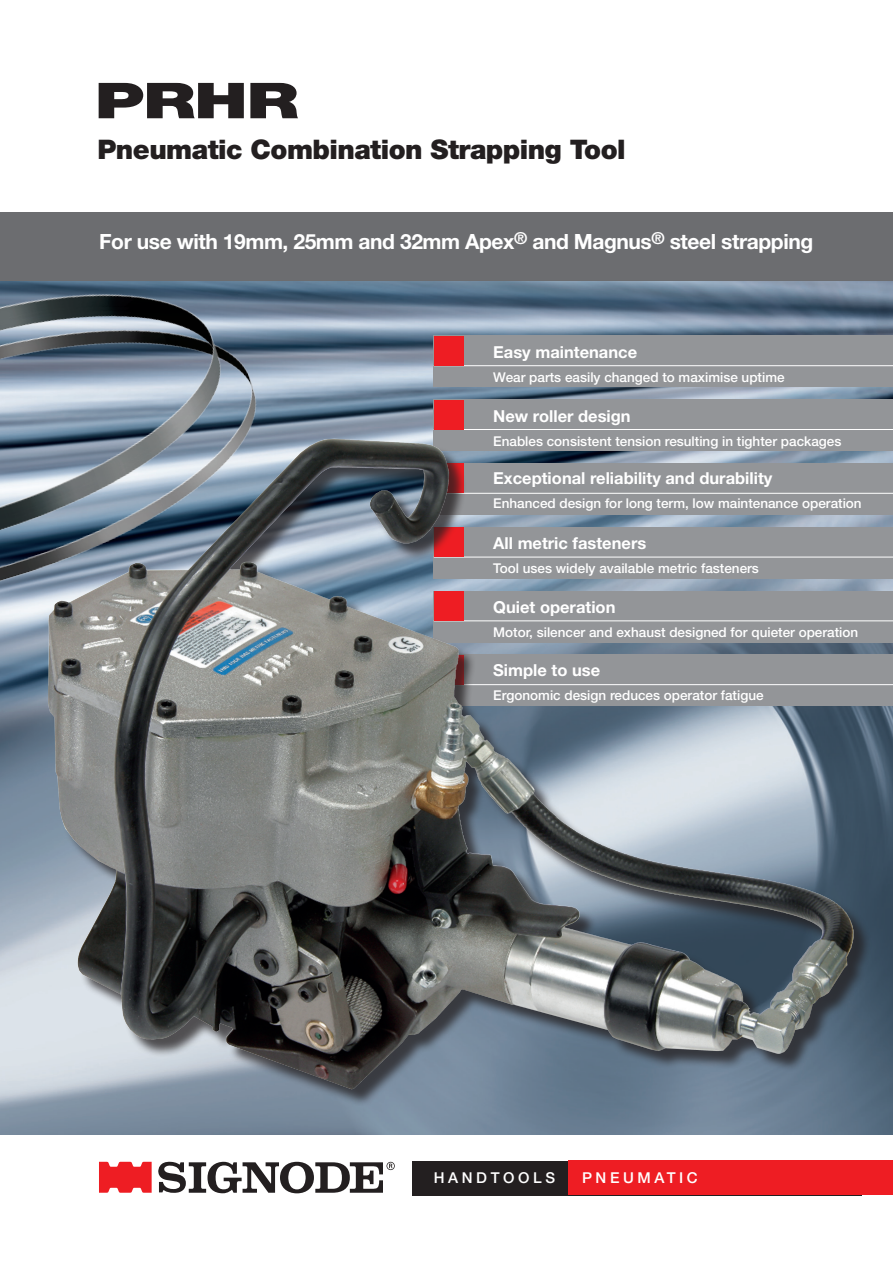
<style>
.page{position:relative;width:893px;height:1263px;background:#fff}
.page>*{position:absolute;margin:0;border:0;box-sizing:border-box;transform-origin:0 0}
.t1{font:900 49.5px "Helvetica Neue LT Std";color:#231f20;scale:1.43 1}
.t2{font:900 27px "Helvetica Neue LT Std";letter-spacing:-.02em;color:#231f20}
.t3{font:700 21px "Helvetica Neue LT Std";letter-spacing:-.02em;color:#fff}
.t4{font:700 16.5px "Helvetica Neue LT Std";color:#fff}
.t5{font:500 15px "Helvetica Neue LT Std";letter-spacing:.24em;color:#fff}
.t6{font:500 13.5px "Helvetica Neue LT Std";color:#fff}
</style>
<div class="page">
<img style="left:0;top:281px;width:893px;height:854px">
<div style="left:0;top:213px;width:893px;height:68px;background:#6c6d70"></div>
<div style="left:412px;top:1161px;width:450px;height:34px;background:#231f20"></div>
<div style="left:569px;top:1161px;width:324px;height:34px;background:#ee1d23"></div>
<svg style="left:99px;top:1162px;width:53px;height:31px;background:#f0383d"></svg>
<svg style="left:158px;top:1161px;width:237px;height:32px"></svg>
<div style="left:434px;top:336px;width:459px;height:51px;background:#939598"></div>
<hr style="left:434px;top:365px;width:459px;height:1px;background:#fff">
<div style="left:434px;top:336px;width:29px;height:30px;background:#ee1d23"></div>
<div style="left:434px;top:400px;width:459px;height:51px;background:#939598"></div>
<hr style="left:434px;top:429px;width:459px;height:1px;background:#fff">
<div style="left:434px;top:400px;width:29px;height:29px;background:#ee1d23"></div>
<div style="left:434px;top:463px;width:459px;height:51px;background:#939598"></div>
<hr style="left:434px;top:493px;width:459px;height:1px;background:#fff">
<div style="left:434px;top:527px;width:459px;height:51px;background:#939598"></div>
<hr style="left:434px;top:557px;width:459px;height:1px;background:#fff">
<div style="left:434px;top:591px;width:459px;height:51px;background:#939598"></div>
<hr style="left:434px;top:620px;width:459px;height:1px;background:#fff">
<div style="left:434px;top:655px;width:459px;height:51px;background:#939598"></div>
<hr style="left:434px;top:684px;width:459px;height:1px;background:#fff">
<img style="left:0;top:281px;width:296px;height:308px">
<img style="left:0;top:281px;width:257px;height:255px">
<div style="left:50px;top:441px;width:822px;height:665px;background:#231f20;opacity:.75"></div>
<img style="left:38px;top:425px;width:828px;height:671px">
<p class="t1" style="left:95px;top:71px;width:144px">PRHR</p>
<p class="t2" style="left:97px;top:133px;width:530px">Pneumatic Combination Strapping Tool</p>
<p class="t3" style="left:99px;top:228px;width:715px">For use with 19mm, 25mm and 32mm Apex<sup>®</sup> and Magnus<sup>®</sup> steel strapping</p>
<p class="t4" style="left:493px;top:342px;width:145px">Easy maintenance</p>
<p class="t6" style="left:493px;top:369px;width:293px">Wear parts easily changed to maximise uptime</p>
<p class="t4" style="left:493px;top:406px;width:139px">New roller design</p>
<p class="t6" style="left:493px;top:433px;width:350px">Enables consistent tension resulting in tighter packages</p>
<p class="t4" style="left:493px;top:468px;width:281px">Exceptional reliability and durability</p>
<p class="t6" style="left:493px;top:496px;width:370px">Enhanced design for long term, low maintenance operation</p>
<p class="t4" style="left:493px;top:533px;width:155px">All metric fasteners</p>
<p class="t6" style="left:493px;top:560px;width:267px">Tool uses widely available metric fasteners</p>
<p class="t4" style="left:493px;top:597px;width:124px">Quiet operation</p>
<p class="t6" style="left:493px;top:624px;width:366px">Motor, silencer and exhaust designed for quieter operation</p>
<p class="t4" style="left:493px;top:660px;width:108px">Simple to use</p>
<p class="t6" style="left:493px;top:687px;width:272px">Ergonomic design reduces operator fatigue</p>
<p class="t5" style="left:434px;top:1168px;width:123px">HANDTOOLS</p>
<p class="t5" style="left:582px;top:1168px;width:117px">PNEUMATIC</p>
</div>
